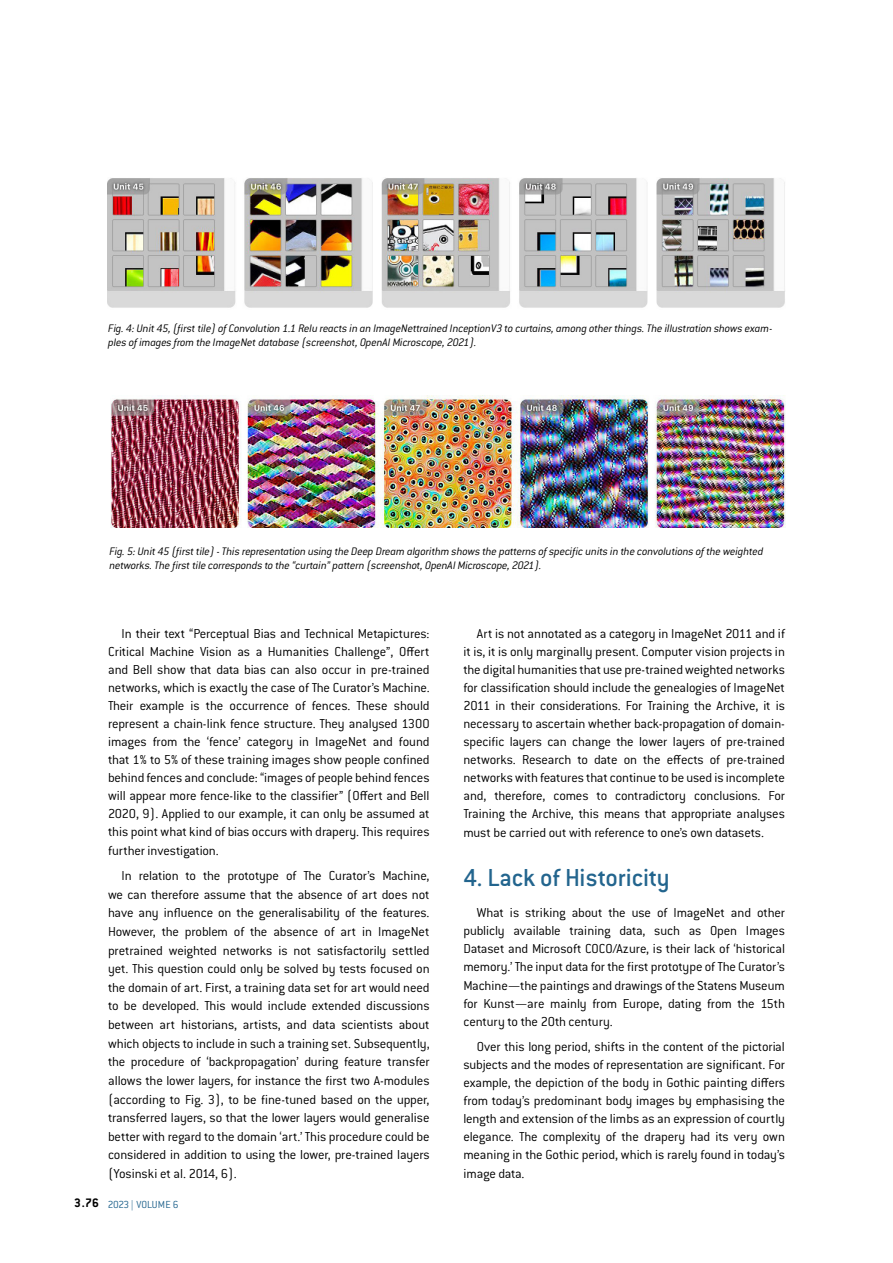
<style>
.page{position:relative;width:893px;height:1263px;background:#fff}
.page>*{position:absolute;margin:0;border:0;box-sizing:border-box;transform-origin:0 0}
.t1{font:27px "Conduit ITC Medium";letter-spacing:-.01em;color:#23658e}
.t2{font:14.25px/18.1px "Conduit ITC Light";letter-spacing:-.01em;color:#000;text-align:justify}
.t3{font:italic 12px/14.4px "Conduit ITC Light";letter-spacing:-.015em;color:#000}
.t4{font:11.25px "Conduit ITC Light";letter-spacing:-.015em;color:#23658e}
.s1{font-family:"Conduit ITC";font-weight:700;font-size:13.5px;color:#000}
.s2{font-family:"Times New Roman"}
</style>
<div class="page">
<img style="left:107px;top:178px;width:678px;height:130px">
<img style="left:110px;top:395px;width:675px;height:132px">
<p class="t3" style="left:108px;top:321px;width:666px">Fig. 4: Unit 45, (first tile) of Convolution 1.1 Relu reacts in an ImageNettrained InceptionV3 to curtains, among other things. The illustration shows exam&shy;ples of images from the ImageNet database (screenshot, OpenAI Microscope, 2021).</p>
<p class="t3" style="left:109px;top:543px;width:655px">Fig. 5: Unit 45 (first tile) - This representation using the Deep Dream algorithm shows the patterns of specific units in the convolutions of the weighted networks. The first tile corresponds to the “curtain” pattern (screenshot, OpenAI Microscope, 2021).</p>
<p class="t2" style="left:108px;top:624px;width:323px;text-indent:13px">In their text “Perceptual Bias and Technical Metapictures:<br>Critical Machine Vision as a Humanities Challenge”, Offert and Bell show that data bias can also occur in pre-trained networks, which is exactly the case of The Curator’s Machine.<br>Their example is the occurrence of fences. These should represent a chain-link fence structure. They analysed 1300 images from the ‘fence’ category in ImageNet and found that 1% to 5% of these training images show people confined behind fences and conclude: “images of people behind fences will appear more fence-like to the classifier” (Offert and Bell 2020, 9). Applied to our example, it can only be assumed at this point what kind of bias occurs with drapery. This requires further investigation.</p>
<p class="t2" style="left:108px;top:866px;width:323px;line-height:18.6px;text-indent:13px">In relation to the prototype of The Curator’s Machine, we can therefore assume that the absence of art does not have any influence on the generalisability of the features.<br>However, the problem of the absence of art in ImageNet pretrained weighted networks is not satisfactorily settled yet. This question could only be solved by tests focused on the domain of art. First, a training data set for art would need to be developed. This would include extended discussions between art historians, artists, and data scientists about which objects to include in such a training set. Subsequently, the procedure of ‘backpropagation’ during feature transfer allows the lower layers, for instance the first two A-modules (according to Fig. 3), to be fine-tuned based on the upper, transferred layers, so that the lower layers would generalise better with regard to the domain ‘art.’ This procedure could be considered in addition to using the lower, pre-trained layers (Yosinski et al. 2014, 6).</p>
<p class="t4" style="left:74px;top:1198px;width:106px"><span class="s1">3.76</span> 2023 <span class="s2">|</span> VOLUME 6</p>
<p class="t2" style="left:463px;top:624px;width:323px;text-indent:13px">Art is not annotated as a category in ImageNet 2011 and if it is, it is only marginally present. Computer vision projects in the digital humanities that use pre-trained weighted networks for classification should include the genealogies of ImageNet 2011 in their considerations. For Training the Archive, it is necessary to ascertain whether back-propagation of domain&shy;specific layers can change the lower layers of pre-trained networks. Research to date on the effects of pre-trained networks with features that continue to be used is incomplete and, therefore, comes to contradictory conclusions. For Training the Archive, this means that appropriate analyses must be carried out with reference to one’s own datasets.</p>
<h1 class="t1" style="left:463px;top:861px;width:208px">4. Lack of Historicity</h1>
<p class="t2" style="left:463px;top:903px;width:323px;text-indent:13px">What is striking about the use of ImageNet and other publicly available training data, such as Open Images Dataset and Microsoft COCO/Azure, is their lack of ‘historical memory.’ The input data for the first prototype of The Curator’s Machine—the paintings and drawings of the Statens Museum for Kunst—are mainly from Europe, dating from the 15th century to the 20th century.</p>
<p class="t2" style="left:463px;top:1037px;width:323px;text-indent:13px">Over this long period, shifts in the content of the pictorial subjects and the modes of representation are significant. For example, the depiction of the body in Gothic painting differs from today’s predominant body images by emphasising the length and extension of the limbs as an expression of courtly elegance. The complexity of the drapery had its very own meaning in the Gothic period, which is rarely found in today’s image data.</p>
</div>
